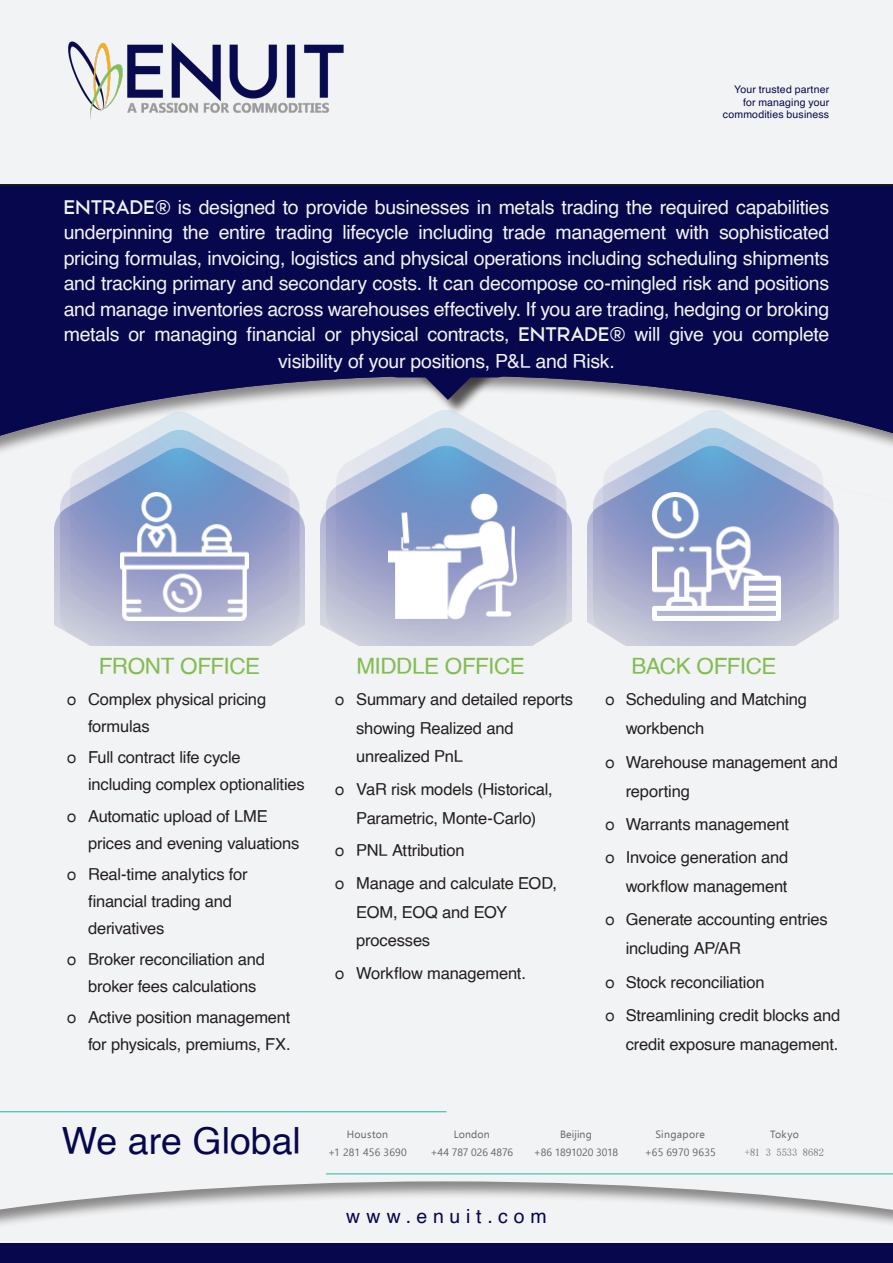
<style>
.page{position:relative;width:893px;height:1263px;background:#f2f3f4}
.page>*{position:absolute;margin:0;border:0;box-sizing:border-box;transform-origin:0 0}
.F1-Title-C3{font:37.5px "Helvetica";color:#07074e}
.t1{font:22.5px "Helvetica";letter-spacing:-.025em;color:#82bd52}
.t2{font:19.5px/25.8px "Helvetica";letter-spacing:-.015em;color:#f2f3f4;text-align:center}
.F1-Website-C3{font:19.5px "Helvetica";letter-spacing:.295em;color:#07074e}
.t3{font:16.5px/27px "Helvetica";letter-spacing:-.015em;color:#231f20}
.t4{font:10.5px/18px "Ebrima";letter-spacing:.01em;color:#636366;text-align:center}
.Header-BT{font:10.5px "Helvetica";letter-spacing:.015em;color:#07074e}
.t5{font:10.5px/18px "Sim Sun";color:#636366;text-align:center}
.s1{font-family:"Mayeka";font-weight:600}
.s2{font-family:"Ebrima"}
</style>
<div class="page">
<div style="left:0;top:184px;width:893px;height:190px;background:#07074e"></div>
<div style="left:0;top:1181px;width:893px;height:82px;background:#231f20;opacity:.5"></div>
<div style="left:0;top:374px;width:893px;height:633px;background:#231f20;opacity:.5"></div>
<img style="left:54px;top:412px;width:251px;height:204px">
<img style="left:321px;top:410px;width:251px;height:206px">
<img style="left:588px;top:410px;width:251px;height:206px">
<div style="left:391px;top:284px;width:132px;height:132px;background:#231f20;opacity:.75"></div>
<svg style="left:389px;top:374px;width:118px;height:26px"></svg>
<div style="left:0;top:866px;width:893px;height:187px;background:#f2f3f4"></div>
<div style="left:380px;top:254px;width:134px;height:123px;background:#07074e;border-radius:18px"></div>
<img style="left:120px;top:492px;width:128px;height:124px">
<img style="left:389px;top:492px;width:127px;height:124px">
<img style="left:652px;top:492px;width:128px;height:124px">
<svg style="left:3px;top:616px;width:886px;height:171px"></svg>
<div style="left:51px;top:646px;width:816px;height:57px;background:#f2f3f4"></div>
<div style="left:0;top:1244px;width:893px;height:19px;background:#07074e"></div>
<hr style="left:0;top:1111px;width:446px;height:1px;background:#1aba9a">
<hr style="left:326px;top:1173px;width:567px;height:1px;background:#1aba9a">
<img style="left:68px;top:41px;width:276px;height:79px">
<p class="Header-BT" style="left:734px;top:81px;width:97px">Your trusted partner</p>
<p class="Header-BT" style="left:743px;top:94px;width:88px">for managing your</p>
<p class="Header-BT" style="left:723px;top:106px;width:108px">commodities business</p>
<p class="t2" style="left:64px;top:194px;width:767px"><span class="s1">ENTRADE®</span> is designed to provide businesses in metals trading the required capabilities underpinning the entire trading lifecycle including trade management with sophisticated pricing formulas, invoicing, logistics and physical operations including scheduling shipments and tracking primary and secondary costs. It can decompose co-mingled risk and positions and manage inventories across warehouses effectively. If you are trading, hedging or broking metals or managing financial or physical contracts, <span class="s1">ENTRADE®</span> will give you complete visibility of your positions, P&amp;L and Risk.</p>
<p class="t1" style="left:99px;top:649px;width:163px">FRONT OFFICE</p>
<p class="t1" style="left:356px;top:649px;width:170px">MIDDLE OFFICE</p>
<p class="t1" style="left:631px;top:649px;width:146px">BACK OFFICE</p>
<p class="t3" style="left:88px;top:686px;width:180px;text-indent:-21px"><span class="s2">o</span> Complex physical pricing formulas</p>
<p class="t3" style="left:88px;top:744px;width:218px;text-indent:-21px"><span class="s2">o</span> Full contract life cycle including complex optionalities</p>
<p class="t3" style="left:88px;top:803px;width:213px;text-indent:-21px"><span class="s2">o</span> Automatic upload of LME prices and evening valuations</p>
<p class="t3" style="left:88px;top:861px;width:161px;text-indent:-21px"><span class="s2">o</span> Real-time analytics for financial trading and derivatives</p>
<p class="t3" style="left:88px;top:946px;width:178px;text-indent:-21px"><span class="s2">o</span> Broker reconciliation and broker fees calculations</p>
<p class="t3" style="left:67px;top:1004px;width:225px;text-align:right"><span class="s2">o</span> Active position management for physicals, premiums, FX.</p>
<p class="t3" style="left:356px;top:686px;width:218px;line-height:28.5px;text-indent:-21px"><span class="s2">o</span> Summary and detailed reports showing Realized and unrealized PnL</p>
<p class="t3" style="left:335px;top:775px;width:219px;line-height:28.5px;text-align:center"><span class="s2">o</span> VaR risk models (Historical,<br>Parametric, Monte-Carlo)</p>
<p class="t3" style="left:335px;top:837px;width:131px"><span class="s2">o</span> PNL Attribution</p>
<p class="t3" style="left:356px;top:869px;width:202px;line-height:28.5px;text-indent:-21px"><span class="s2">o</span> Manage and calculate EOD,<br>EOM, EOQ and EOY processes</p>
<p class="t3" style="left:335px;top:960px;width:192px"><span class="s2">o</span> Workflow management.</p>
<p class="t3" style="left:626px;top:685px;width:183px;line-height:29px;text-indent:-20px"><span class="s2">o</span> Scheduling and Matching workbench</p>
<p class="t3" style="left:626px;top:748px;width:214px;line-height:29.1px;text-indent:-20px"><span class="s2">o</span> Warehouse management and reporting</p>
<p class="t3" style="left:605px;top:811px;width:185px"><span class="s2">o</span> Warrants management</p>
<p class="t3" style="left:605px;top:843px;width:185px;line-height:29px;text-align:right"><span class="s2">o</span> Invoice generation and workflow management</p>
<p class="t3" style="left:626px;top:906px;width:204px;line-height:29px;text-indent:-20px"><span class="s2">o</span> Generate accounting entries including AP/AR</p>
<p class="t3" style="left:605px;top:969px;width:161px"><span class="s2">o</span> Stock reconciliation</p>
<p class="t3" style="left:605px;top:1001px;width:237px;line-height:29.1px;text-align:right"><span class="s2">o</span> Streamlining credit blocks and credit exposure management.</p>
<p class="F1-Title-C3" style="left:62px;top:1112px;width:240px">We are Global</p>
<p class="t4" style="left:328px;top:1125px;width:80px">Houston<br>+1 281 456 3690</p>
<p class="t4" style="left:430px;top:1125px;width:84px">London<br>+44 787 026 4876</p>
<p class="t4" style="left:534px;top:1125px;width:86px">Beijing<br>+86 1891020 3018</p>
<p class="t4" style="left:645px;top:1125px;width:72px">Singapore<br>+65 6970 9635</p>
<p class="t5" style="left:745px;top:1125px;width:81px"><span class="s2">Tokyo<br></span>+81 3 5533 8682</p>
<p class="F1-Website-C3" style="left:346px;top:1201px;width:202px">www.enuit.com</p>
</div>
